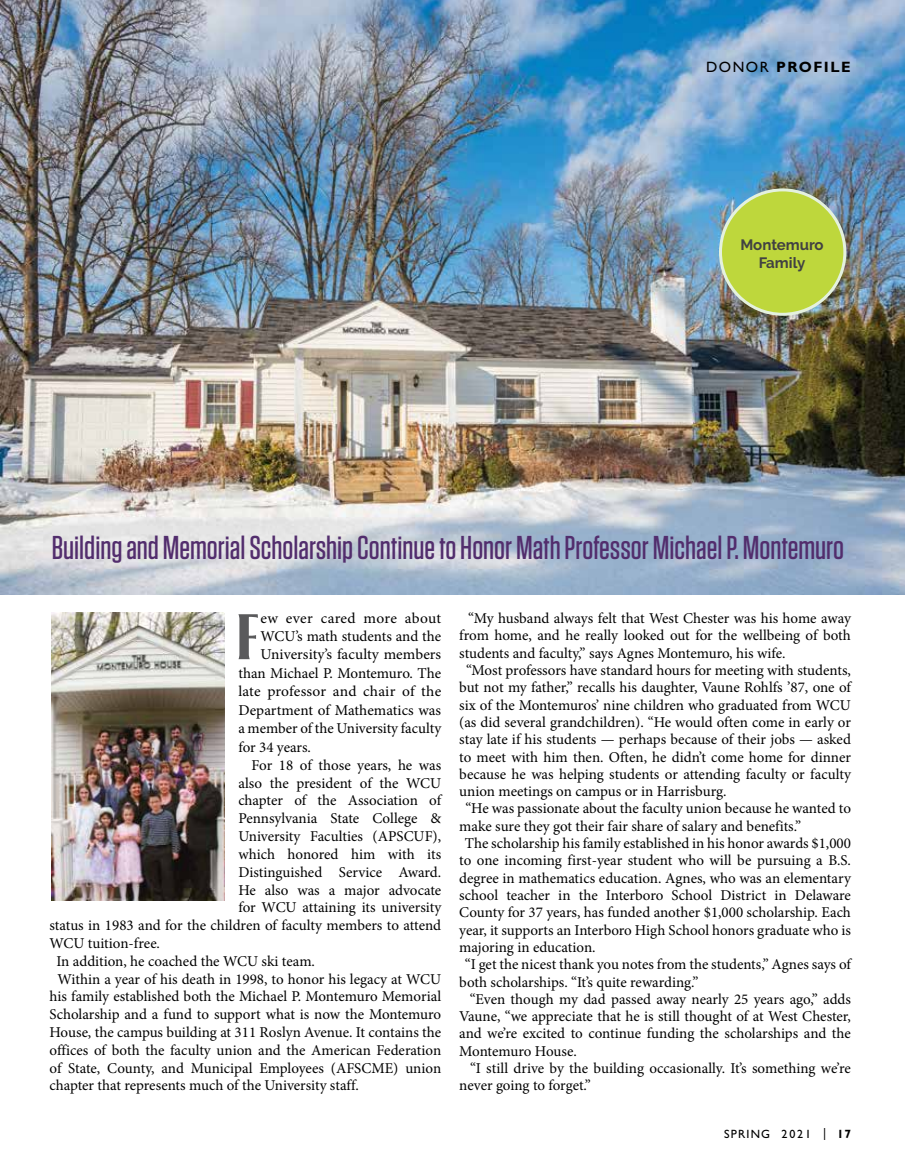
<style>
.page{position:relative;width:905px;height:1175px;background:#fff}
.page>*{position:absolute;margin:0;border:0;box-sizing:border-box;transform-origin:0 0}
.t1{font:75.45px "LHF Signmaker 2";color:#5a5a5c}
.t2{font:500 33px "Tungsten";color:#522d6d}
.t3{font:15px "Minion Pro";letter-spacing:-.005em;color:#000}
.t4{font:15px "Minion Pro";letter-spacing:.015em;color:#000}
.t5{font:700 15px/18px "Raleway";color:#414142;text-align:center}
.t6{font:700 15px "Gill Sans Std";letter-spacing:.1em;color:#000}
.t7{font:12px "Gill Sans Std";letter-spacing:.1em;color:#000}
.s1{font-weight:400}
.s2{font-weight:700}
</style>
<div class="page">
<img style="left:0;top:0;width:904px;height:594px">
<img style="left:52px;top:612px;width:173px;height:288px">
<div style="left:720px;top:190px;width:124px;height:124px;background:#bed73c;border-radius:50%"></div>
<div style="left:719px;top:188px;width:127px;height:128px;border:3px solid #e4f1de;border-radius:50%"></div>
<p class="t6" style="left:706px;top:58px;width:146px"><span class="s1">DONOR</span> PROFILE</p>
<p class="t5" style="left:740px;top:236px;width:85px">Montemuro<br>Family</p>
<h2 class="t2" style="left:52px;top:531px;width:793px">Building and Memorial Scholarship Continue to Honor Math Professor Michael P. Montemuro</h2>
<h1 class="t1" style="left:236px;top:597px;width:24px">F</h1>
<p class="t4" style="left:260px;top:608px;width:182px">ew ever cared more about</p>
<p class="t3" style="left:260px;top:626px;width:182px">WCU’s math students and the</p>
<p class="t3" style="left:260px;top:644px;width:182px">University’s faculty members</p>
<p class="t3" style="left:238px;top:663px;width:204px">than Michael P. Montemuro. The</p>
<p class="t3" style="left:238px;top:681px;width:204px">late professor and chair of the</p>
<p class="t3" style="left:238px;top:700px;width:204px">Department of Mathematics was</p>
<p class="t3" style="left:238px;top:718px;width:204px">a member of the University faculty</p>
<p class="t3" style="left:238px;top:737px;width:74px">for 34 years.</p>
<p class="t3" style="left:251px;top:755px;width:191px">For 18 of those years, he was</p>
<p class="t3" style="left:238px;top:772px;width:204px">also the president of the WCU</p>
<p class="t3" style="left:238px;top:790px;width:204px">chapter of the Association of</p>
<p class="t3" style="left:238px;top:808px;width:204px">Pennsylvania State College &amp;</p>
<p class="t3" style="left:238px;top:826px;width:204px">University Faculties (APSCUF),</p>
<p class="t3" style="left:238px;top:844px;width:204px">which honored him with its</p>
<p class="t3" style="left:238px;top:861px;width:204px">Distinguished Service Award.</p>
<p class="t3" style="left:238px;top:879px;width:204px">He also was a major advocate</p>
<p class="t3" style="left:238px;top:897px;width:204px">for WCU attaining its university</p>
<p class="t3" style="left:50px;top:915px;width:393px">status in 1983 and for the children of faculty members to attend</p>
<p class="t3" style="left:50px;top:933px;width:112px">WCU tuition-free.</p>
<p class="t3" style="left:56px;top:951px;width:260px">In addition, he coached the WCU ski team.</p>
<p class="t3" style="left:58px;top:968px;width:385px">Within a year of his death in 1998, to honor his legacy at WCU</p>
<p class="t3" style="left:50px;top:986px;width:393px">his family established both the Michael P. Montemuro Memorial</p>
<p class="t3" style="left:50px;top:1004px;width:393px">Scholarship and a fund to support what is now the Montemuro</p>
<p class="t3" style="left:50px;top:1022px;width:393px">House, the campus building at 311 Roslyn Avenue. It contains the</p>
<p class="t3" style="left:50px;top:1040px;width:393px">offices of both the faculty union and the American Federation</p>
<p class="t3" style="left:50px;top:1057px;width:393px">of State, County, and Municipal Employees (AFSCME) union</p>
<p class="t3" style="left:50px;top:1075px;width:311px">chapter that represents much of the University staff.</p>
<p class="t3" style="left:468px;top:608px;width:384px">“My husband always felt that West Chester was his home away</p>
<p class="t3" style="left:459px;top:625px;width:393px">from home, and he really looked out for the wellbeing of both</p>
<p class="t3" style="left:459px;top:643px;width:327px">students and faculty,” says Agnes Montemuro, his wife.</p>
<p class="t3" style="left:466px;top:660px;width:386px">“Most professors have standard hours for meeting with students,</p>
<p class="t3" style="left:459px;top:677px;width:393px">but not my father,” recalls his daughter, Vaune Rohlfs ’87, one of</p>
<p class="t3" style="left:459px;top:695px;width:393px">six of the Montemuros’ nine children who graduated from WCU</p>
<p class="t3" style="left:459px;top:712px;width:393px">(as did several grandchildren). “He would often come in early or</p>
<p class="t3" style="left:459px;top:729px;width:393px">stay late if his students — perhaps because of their jobs — asked</p>
<p class="t3" style="left:459px;top:746px;width:393px">to meet with him then. Often, he didn’t come home for dinner</p>
<p class="t3" style="left:459px;top:764px;width:393px">because he was helping students or attending faculty or faculty</p>
<p class="t3" style="left:459px;top:781px;width:269px">union meetings on campus or in Harrisburg.</p>
<p class="t3" style="left:465px;top:798px;width:387px">“He was passionate about the faculty union because he wanted to</p>
<p class="t3" style="left:459px;top:816px;width:343px">make sure they got their fair share of salary and benefits.”</p>
<p class="t3" style="left:465px;top:833px;width:387px">The scholarship his family established in his honor awards $1,000</p>
<p class="t3" style="left:459px;top:850px;width:393px">to one incoming first-year student who will be pursuing a B.S.</p>
<p class="t3" style="left:459px;top:867px;width:393px">degree in mathematics education. Agnes, who was an elementary</p>
<p class="t3" style="left:459px;top:885px;width:393px">school teacher in the Interboro School District in Delaware</p>
<p class="t3" style="left:459px;top:902px;width:393px">County for 37 years, has funded another $1,000 scholarship. Each</p>
<p class="t3" style="left:459px;top:919px;width:393px">year, it supports an Interboro High School honors graduate who is</p>
<p class="t3" style="left:459px;top:937px;width:138px">majoring in education.</p>
<p class="t3" style="left:465px;top:954px;width:387px">“I get the nicest thank you notes from the students,” Agnes says of</p>
<p class="t3" style="left:459px;top:971px;width:241px">both scholarships. “It’s quite rewarding.”</p>
<p class="t3" style="left:470px;top:989px;width:382px">“Even though my dad passed away nearly 25 years ago,” adds</p>
<p class="t3" style="left:459px;top:1006px;width:393px">Vaune, “we appreciate that he is still thought of at West Chester,</p>
<p class="t3" style="left:459px;top:1023px;width:393px">and we’re excited to continue funding the scholarships and the</p>
<p class="t3" style="left:459px;top:1040px;width:119px">Montemuro House.</p>
<p class="t3" style="left:470px;top:1058px;width:382px">“I still drive by the building occasionally. It’s something we’re</p>
<p class="t3" style="left:459px;top:1075px;width:133px">never going to forget.”</p>
<p class="t7" style="left:724px;top:1127px;width:128px">SPRING 2021 | <span class="s2">17</span></p>
</div>
